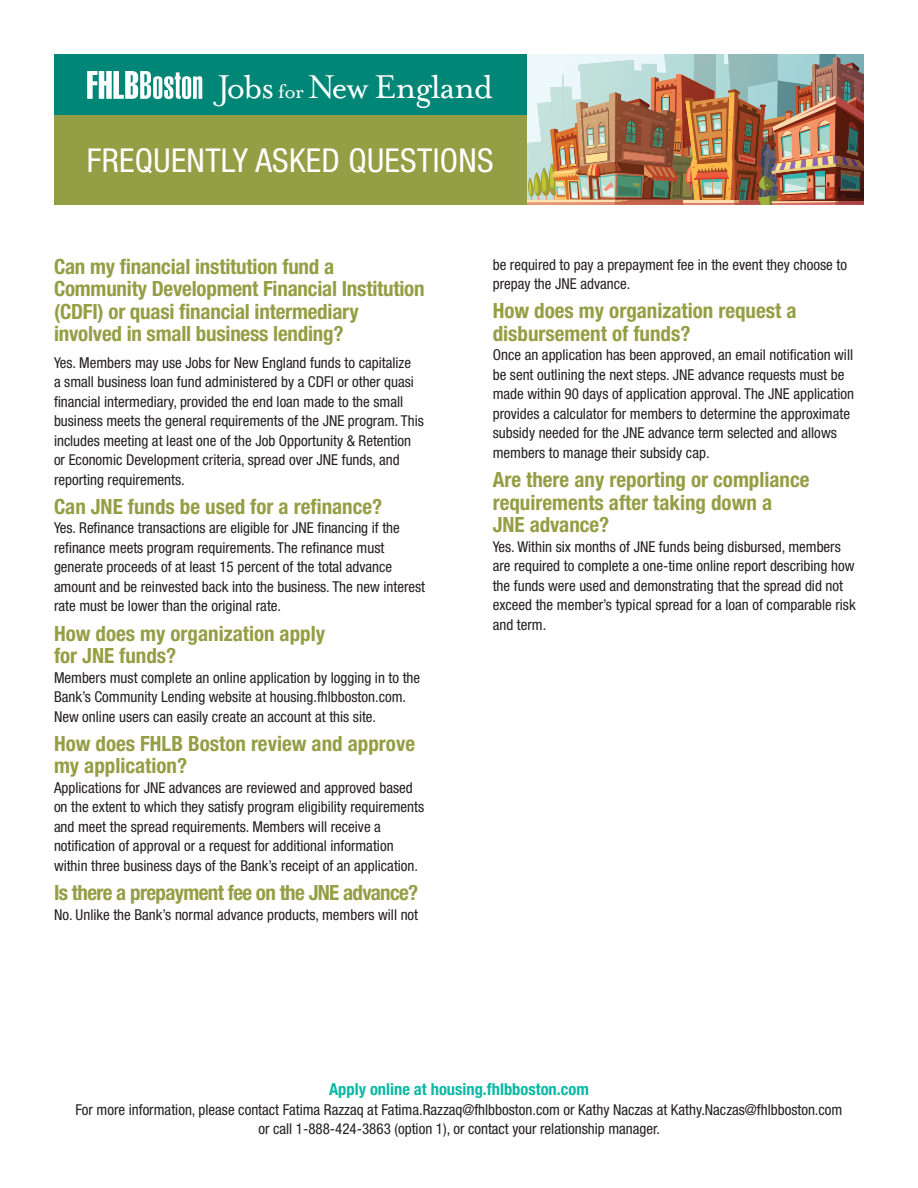
<style>
.page{position:relative;width:918px;height:1188px;background:#fff}
.page>*{position:absolute;margin:0;border:0;box-sizing:border-box;transform-origin:0 0}
.t1{font:37.8px "Mrs Eaves OT";letter-spacing:-.03em;color:#fff}
.t2{font:condensed 33px "Helvetica Neue LT Std";letter-spacing:.01em;color:#fff}
.header_1{font:700 condensed 21px/22.5px "Helvetica Neue LT Std";color:#949e44}
.header_1-2{font:700 condensed 21px "Helvetica Neue LT Std";letter-spacing:-.03em;color:#949e44}
.header_2{font:700 condensed 16.5px "Helvetica Neue LT Std";color:#09b9a3}
.body_text{font:condensed 15px/19.5px "Helvetica Neue LT Std";color:#231f20}
.header_1-3{font:condensed 15px/19.5px "Helvetica Neue LT Std";color:#231f20}
.s1{font-size:22.65px}
</style>
<div class="page">
<div style="left:54px;top:54px;width:472px;height:151px;background:#949e44"></div>
<div style="left:54px;top:54px;width:472px;height:61px;background:#008676"></div>
<img style="left:526px;top:54px;width:338px;height:151px">
<svg style="left:87px;top:71px;width:115px;height:28px"></svg>
<p class="t1" style="left:218px;top:65px;width:277px">Jobs <span class="s1">for</span> New England</p>
<p class="t2" style="left:87px;top:141px;width:408px">FREQUENTLY ASKED QUESTIONS</p>
<p class="header_1" style="left:54px;top:255px;width:372px">Can my financial institution fund a Community Development Financial Institution (CDFI) or quasi financial intermediary involved in small business lending?</p>
<p class="header_1-3" style="left:54px;top:352px;width:372px">Yes. Members may use Jobs for New England funds to capitalize<br>a small business loan fund administered by a CDFI or other quasi financial intermediary, provided the end loan made to the small business meets the general requirements of the JNE program. This includes meeting at least one of the Job Opportunity &amp; Retention or Economic Development criteria, spread over JNE funds, and reporting requirements.</p>
<p class="header_1" style="left:54px;top:495px;width:330px">Can JNE funds be used for a refinance?</p>
<p class="body_text" style="left:54px;top:518px;width:373px">Yes. Refinance transactions are eligible for JNE financing if the refinance meets program requirements. The refinance must generate proceeds of at least 15 percent of the total advance amount and be reinvested back into the business. The new interest rate must be lower than the original rate.</p>
<p class="header_1" style="left:54px;top:622px;width:273px">How does my organization apply for JNE funds?</p>
<p class="body_text" style="left:54px;top:667px;width:368px">Members must complete an online application by logging in to the<br>Bank’s Community Lending website at housing.fhlbboston.com.<br>New online users can easily create an account at this site.</p>
<p class="header_1" style="left:54px;top:732px;width:363px">How does FHLB Boston review and approve my application?</p>
<p class="body_text" style="left:54px;top:778px;width:372px">Applications for JNE advances are reviewed and approved based on the extent to which they satisfy program eligibility requirements and meet the spread requirements. Members will receive a notification of approval or a request for additional information within three business days of the Bank’s receipt of an application.</p>
<p class="header_1-2" style="left:54px;top:880px;width:366px">Is there a prepayment fee on the JNE advance?</p>
<p class="body_text" style="left:54px;top:904px;width:366px">No. Unlike the Bank’s normal advance products, members will not</p>
<p class="body_text" style="left:493px;top:254px;width:356px">be required to pay a prepayment fee in the event they choose to prepay the JNE advance.</p>
<p class="header_1" style="left:493px;top:299px;width:305px">How does my organization request a disbursement of funds?</p>
<p class="body_text" style="left:493px;top:345px;width:363px">Once an application has been approved, an email notification will be sent outlining the next steps. JNE advance requests must be made within 90 days of application approval. The JNE application provides a calculator for members to determine the approximate subsidy needed for the JNE advance term selected and allows members to manage their subsidy cap.</p>
<p class="header_1" style="left:493px;top:468px;width:318px">Are there any reporting or compliance requirements after taking down a<br>JNE advance?</p>
<p class="body_text" style="left:493px;top:536px;width:365px">Yes. Within six months of JNE funds being disbursed, members are required to complete a one-time online report describing how the funds were used and demonstrating that the spread did not exceed the member’s typical spread for a loan of comparable risk and term.</p>
<p class="header_2" style="left:329px;top:1079px;width:261px">Apply online at housing.fhlbboston.com</p>
<p class="body_text" style="left:76px;top:1099px;width:768px;text-align:center">For more information, please contact Fatima Razzaq at Fatima.Razzaq@fhlbboston.com or Kathy Naczas at Kathy.Naczas@fhlbboston.com or call 1-888-424-3863 (option 1), or contact your relationship manager.</p>
</div>
